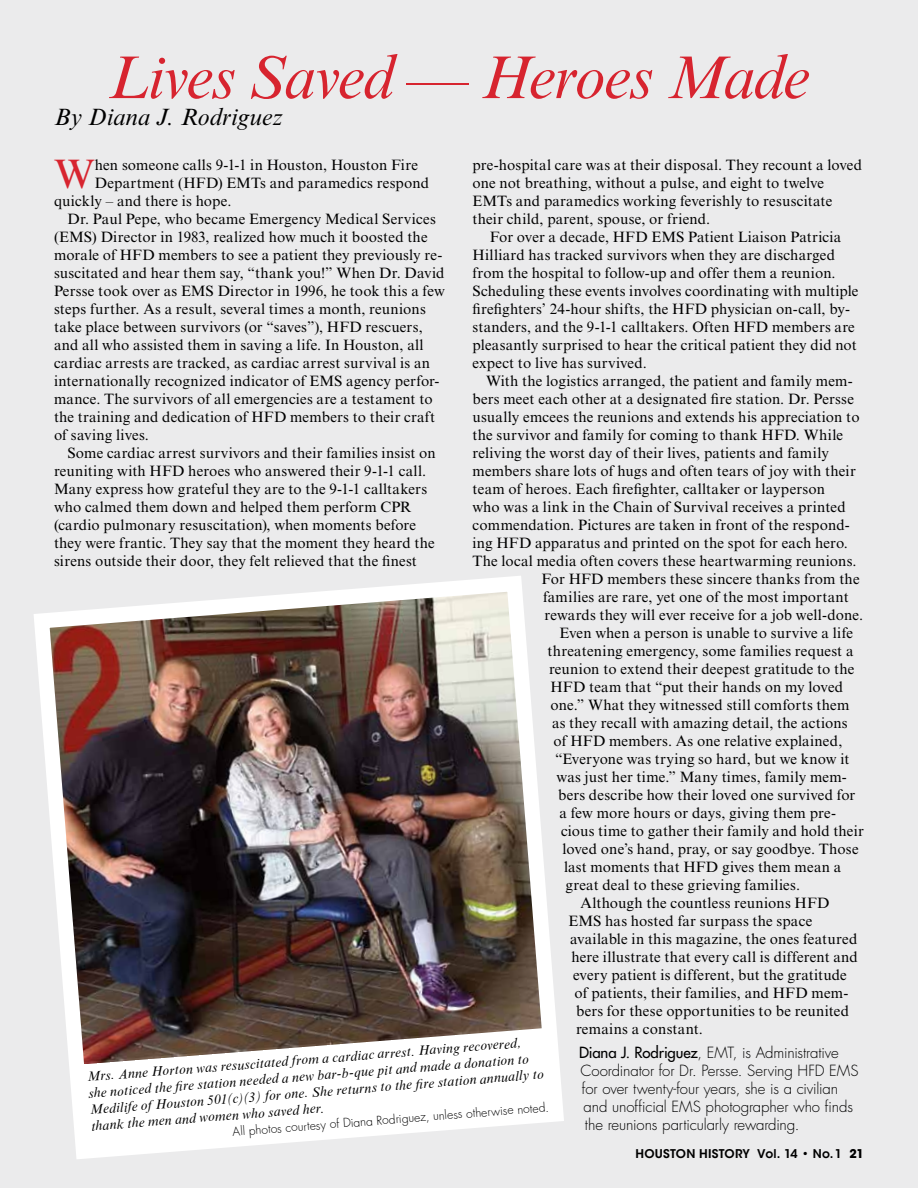
<style>
.page{position:relative;width:918px;height:1188px;background:#ebebec}
.page>*{position:absolute;margin:0;border:0;box-sizing:border-box;transform-origin:0 0}
.t1{font:italic 61.5px "Times New Roman MT Std";letter-spacing:-.03em;color:#d7242f}
.t2{font:41.25px "Times New Roman MT Std";color:#d7242f}
.t3{font:italic 24px "Times New Roman MT Std";letter-spacing:.005em;color:#000}
.t4{font:15px/18px "Times New Roman MT Std";letter-spacing:.01em;color:#000}
.t5{font:300 15px/18px "Futura Std";letter-spacing:-.01em;color:#000}
.t6{font:italic 13.5px/16.8px "Times New Roman MT Std";color:#000}
.t7{font:300 12px "Futura Std";color:#000}
.t8{font:600 12px "ITC Avant Garde Std";letter-spacing:.02em;color:#000}
.s1{font-weight:500}
.s2{font-weight:700}
</style>
<div class="page">
<img style="left:34px;top:576px;width:530px;height:583px">
<h1 class="t1" style="left:108px;top:42px;width:703px">Lives Saved — Heroes Made</h1>
<h3 class="t3" style="left:54px;top:103px;width:230px">By Diana J. Rodriguez</h3>
<h2 class="t2" style="left:54px;top:150px;width:42px">W</h2>
<p class="t4" style="left:95px;top:155px;width:325px">hen someone calls 9-1-1 in Houston, Houston Fire</p>
<p class="t4" style="left:473px;top:155px;width:391px">pre-hospital care was at their disposal. They recount a loved one not breathing, without a pulse, and eight to twelve EMTs and paramedics working feverishly to resuscitate their child, parent, spouse, or friend.</p>
<p class="t4" style="left:473px;top:227px;width:388px;text-indent:17px">For over a decade, HFD EMS Patient Liaison Patricia Hilliard has tracked survivors when they are discharged from the hospital to follow-up and offer them a reunion.<br>Scheduling these events involves coordinating with multiple firefighters’ 24-hour shifts, the HFD physician on-call, by&shy;standers, and the 9-1-1 calltakers. Often HFD members are pleasantly surprised to hear the critical patient they did not expect to live has survived.</p>
<p class="t4" style="left:486px;top:371px;width:368px">With the logistics arranged, the patient and family mem-</p>
<p class="t4" style="left:473px;top:389px;width:383px">bers meet each other at a designated fire station. Dr. Persse</p>
<p class="t4" style="left:473px;top:407px;width:389px">usually emcees the reunions and extends his appreciation to</p>
<p class="t4" style="left:473px;top:425px;width:372px">the survivor and family for coming to thank HFD. While</p>
<p class="t4" style="left:473px;top:443px;width:358px">reliving the worst day of their lives, patients and family</p>
<p class="t4" style="left:473px;top:461px;width:385px">members share lots of hugs and often tears of joy with their</p>
<p class="t4" style="left:473px;top:479px;width:354px">team of heroes. Each firefighter, calltaker or layperson</p>
<p class="t4" style="left:473px;top:497px;width:375px">who was a link in the Chain of Survival receives a printed</p>
<p class="t4" style="left:473px;top:515px;width:379px">commendation. Pictures are taken in front of the respond-</p>
<p class="t4" style="left:473px;top:533px;width:377px">ing HFD apparatus and printed on the spot for each hero.</p>
<p class="t4" style="left:473px;top:551px;width:386px">The local media often covers these heartwarming reunions.</p>
<p class="t4" style="left:542px;top:569px;width:320px">For HFD members these sincere thanks from the</p>
<p class="t4" style="left:543px;top:587px;width:307px">families are rare, yet one of the most important</p>
<p class="t4" style="left:545px;top:605px;width:320px">rewards they will ever receive for a job well-done.</p>
<p class="t4" style="left:560px;top:623px;width:295px">Even when a person is unable to survive a life</p>
<p class="t4" style="left:548px;top:641px;width:308px">threatening emergency, some families request a</p>
<p class="t4" style="left:549px;top:659px;width:307px">reunion to extend their deepest gratitude to the</p>
<p class="t4" style="left:551px;top:677px;width:294px">HFD team that “put their hands on my loved</p>
<p class="t4" style="left:551px;top:695px;width:300px">one.” What they witnessed still comforts them</p>
<p class="t4" style="left:552px;top:713px;width:297px">as they recall with amazing detail, the actions</p>
<p class="t4" style="left:554px;top:731px;width:290px">of HFD members. As one relative explained,</p>
<p class="t4" style="left:555px;top:749px;width:296px">“Everyone was trying so hard, but we know it</p>
<p class="t4" style="left:557px;top:767px;width:292px">was just her time.” Many times, family mem-</p>
<p class="t4" style="left:558px;top:785px;width:299px">bers describe how their loved one survived for</p>
<p class="t4" style="left:560px;top:803px;width:278px">a few more hours or days, giving them pre-</p>
<p class="t4" style="left:561px;top:821px;width:304px">cious time to gather their family and hold their</p>
<p class="t4" style="left:563px;top:839px;width:298px">loved one’s hand, pray, or say goodbye. Those</p>
<p class="t4" style="left:564px;top:857px;width:279px">last moments that HFD gives them mean a</p>
<p class="t4" style="left:566px;top:875px;width:236px">great deal to these grieving families.</p>
<p class="t4" style="left:581px;top:893px;width:251px">Although the countless reunions HFD</p>
<p class="t4" style="left:569px;top:911px;width:245px">EMS has hosted far surpass the space</p>
<p class="t4" style="left:570px;top:929px;width:289px">available in this magazine, the ones featured</p>
<p class="t4" style="left:572px;top:947px;width:288px">here illustrate that every call is different and</p>
<p class="t4" style="left:573px;top:965px;width:275px">every patient is different, but the gratitude</p>
<p class="t4" style="left:575px;top:983px;width:275px">of patients, their families, and HFD mem-</p>
<p class="t4" style="left:576px;top:1001px;width:275px">bers for these opportunities to be reunited</p>
<p class="t4" style="left:576px;top:1019px;width:128px">remains a constant.</p>
<p class="t5" style="left:579px;top:1044px;width:281px"><span class="s1">Diana J. Rodriguez</span>, EMT, is Administrative Coordinator for Dr. Persse. Serving HFD EMS for over twenty-four years, she is a civilian and unofficial EMS photographer who finds the reunions particularly rewarding.</p>
<p class="t4" style="left:95px;top:173px;width:336px">Department (HFD) EMTs and paramedics respond</p>
<p class="t4" style="left:54px;top:191px;width:179px">quickly – and there is hope.</p>
<p class="t4" style="left:68px;top:209px;width:370px">Dr. Paul Pepe, who became Emergency Medical Services</p>
<p class="t4" style="left:54px;top:227px;width:375px">(EMS) Director in 1983, realized how much it boosted the</p>
<p class="t4" style="left:54px;top:245px;width:390px">morale of HFD members to see a patient they previously re-</p>
<p class="t4" style="left:54px;top:263px;width:392px">suscitated and hear them say, “thank you!” When Dr. David</p>
<p class="t4" style="left:54px;top:281px;width:392px">Persse took over as EMS Director in 1996, he took this a few</p>
<p class="t4" style="left:54px;top:299px;width:373px">steps further. As a result, several times a month, reunions</p>
<p class="t4" style="left:54px;top:317px;width:370px">take place between survivors (or “saves”), HFD rescuers,</p>
<p class="t4" style="left:54px;top:335px;width:371px">and all who assisted them in saving a life. In Houston, all</p>
<p class="t4" style="left:54px;top:353px;width:378px">cardiac arrests are tracked, as cardiac arrest survival is an</p>
<p class="t4" style="left:54px;top:371px;width:387px">internationally recognized indicator of EMS agency perfor-</p>
<p class="t4" style="left:54px;top:389px;width:380px">mance. The survivors of all emergencies are a testament to</p>
<p class="t4" style="left:54px;top:407px;width:383px">the training and dedication of HFD members to their craft</p>
<p class="t4" style="left:54px;top:425px;width:96px">of saving lives.</p>
<p class="t4" style="left:68px;top:443px;width:370px">Some cardiac arrest survivors and their families insist on</p>
<p class="t4" style="left:54px;top:461px;width:374px">reuniting with HFD heroes who answered their 9-1-1 call.</p>
<p class="t4" style="left:54px;top:479px;width:375px">Many express how grateful they are to the 9-1-1 calltakers</p>
<p class="t4" style="left:54px;top:497px;width:359px">who calmed them down and helped them perform CPR</p>
<p class="t4" style="left:54px;top:515px;width:364px">(cardio pulmonary resuscitation), when moments before</p>
<p class="t4" style="left:54px;top:533px;width:382px">they were frantic. They say that the moment they heard the</p>
<p class="t4" style="left:54px;top:551px;width:364px">sirens outside their door, they felt relieved that the finest</p>
<p class="t6" style="left:87px;top:1067px;width:457px;rotate:-4deg">Mrs. Anne Horton was resuscitated from a cardiac arrest. Having recovered, she noticed the fi re station needed a new bar-b-que pit and made a donation to Medilife of Houston 501(c)(3) for one. She returns to the fi re station annually to thank the men and women who saved her.</p>
<p class="t7" style="left:232px;top:1126px;width:319px;rotate:-5deg">All photos courtesy of Diana Rodriguez, unless otherwise noted.</p>
<p class="t8" style="left:635px;top:1146px;width:230px">HOUSTON HISTORY Vol. 14 • No.1 <span class="s2">21</span></p>
</div>
